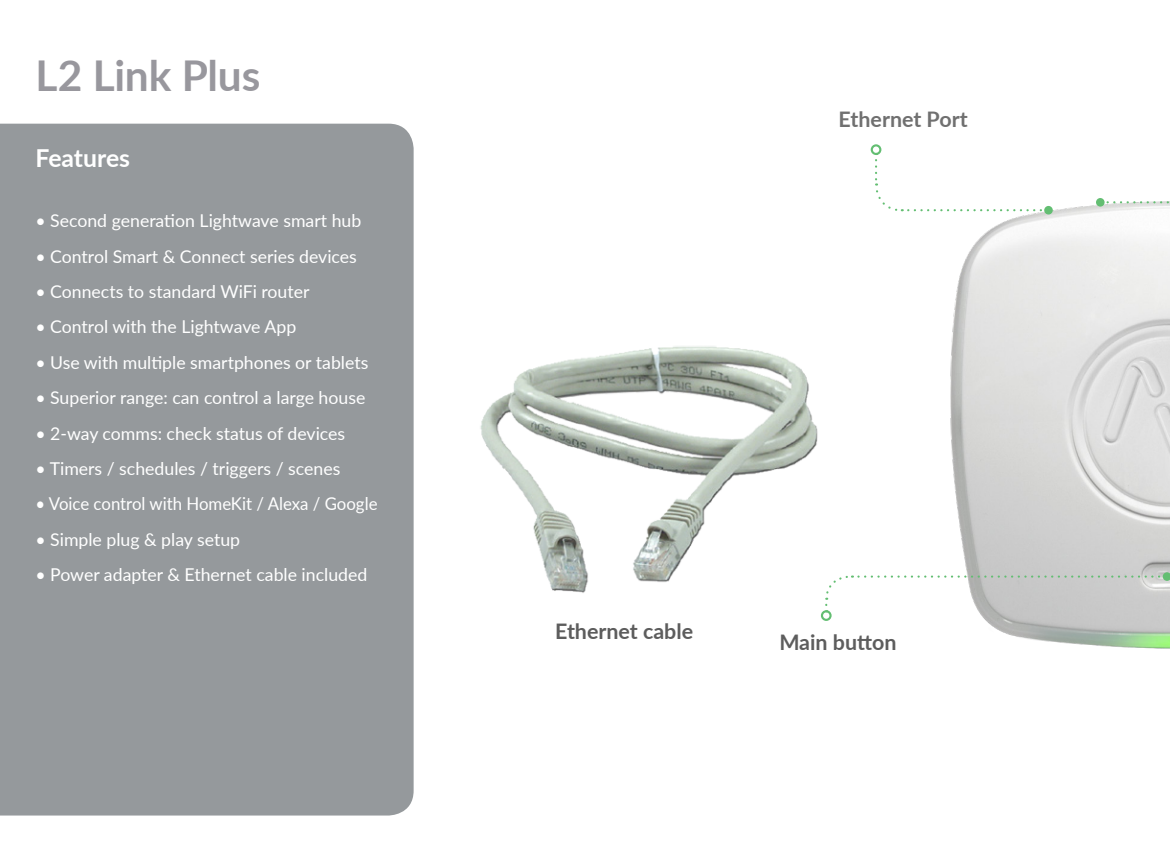
<style>
.page{position:relative;width:1170px;height:851px;background:#fff}
.page>*{position:absolute;margin:0;border:0;box-sizing:border-box;transform-origin:0 0}
.t1{font:700 42.5px "Lato";letter-spacing:-.005em;color:#98979d}
.t2{font:700 24.75px "Lato";color:#fff}
.t3{font:700 21.5px "Lato";color:#5d5d5d}
.t4{font:700 21.5px "Lato";color:#707070}
.t5{font:17.75px "Lato";color:#fff}
.t6{font:17.75px "Lato";color:#fff;scale:.95 1}
</style>
<div class="page">
<div style="left:0;top:124px;width:413px;height:691px;background:#95999c"></div>
<img style="left:886px;top:198px;width:283px;height:451px">
<svg style="left:858px;top:575px;width:304px;height:2px"></svg>
<div style="left:820px;top:610px;width:11px;height:10px;border:2px solid #63be72;border-radius:50%"></div>
<div style="left:1162px;top:572px;width:7px;height:8px;background:#63be72;border-radius:50%"></div>
<svg style="left:875px;top:153px;width:27px;height:59px"></svg>
<svg style="left:908px;top:209px;width:136px;height:2px"></svg>
<div style="left:870px;top:144px;width:11px;height:11px;border:2px solid #63be72;border-radius:50%"></div>
<div style="left:1044px;top:206px;width:8px;height:8px;background:#63be72;border-radius:50%"></div>
<svg style="left:1104px;top:201px;width:66px;height:2px"></svg>
<div style="left:1095px;top:198px;width:9px;height:8px;background:#63be72;border-radius:50%"></div>
<img style="left:480px;top:346px;width:366px;height:267px">
<h1 class="t1" style="left:35px;top:44px;width:226px">L2 Link Plus</h1>
<h2 class="t2" style="left:35px;top:140px;width:96px">Features</h2>
<p class="t5" style="left:35px;top:208px;width:327px">• Second generation Lightwave smart hub</p>
<p class="t5" style="left:35px;top:243px;width:323px">• Control Smart &amp; Connect series devices</p>
<p class="t5" style="left:35px;top:279px;width:275px">• Connects to standard WiFi router</p>
<p class="t5" style="left:35px;top:314px;width:262px">• Control with the Lightwave App</p>
<p class="t5" style="left:35px;top:349px;width:334px">• Use with multiple smartphones or tablets</p>
<p class="t5" style="left:35px;top:385px;width:331px">• Superior range: can control a large house</p>
<p class="t5" style="left:35px;top:420px;width:311px">• 2-way comms: check status of devices</p>
<p class="t5" style="left:35px;top:455px;width:306px">• Timers / schedules / triggers / scenes</p>
<p class="t6" style="left:35px;top:491px;width:361px">• Voice control with HomeKit / Alexa / Google</p>
<p class="t5" style="left:35px;top:526px;width:206px">• Simple plug &amp; play setup</p>
<p class="t5" style="left:35px;top:561px;width:333px">• Power adapter &amp; Ethernet cable included</p>
<p class="t4" style="left:838px;top:103px;width:130px">Ethernet Port</p>
<p class="t3" style="left:555px;top:615px;width:139px">Ethernet cable</p>
<p class="t3" style="left:779px;top:626px;width:119px">Main button</p>
</div>
